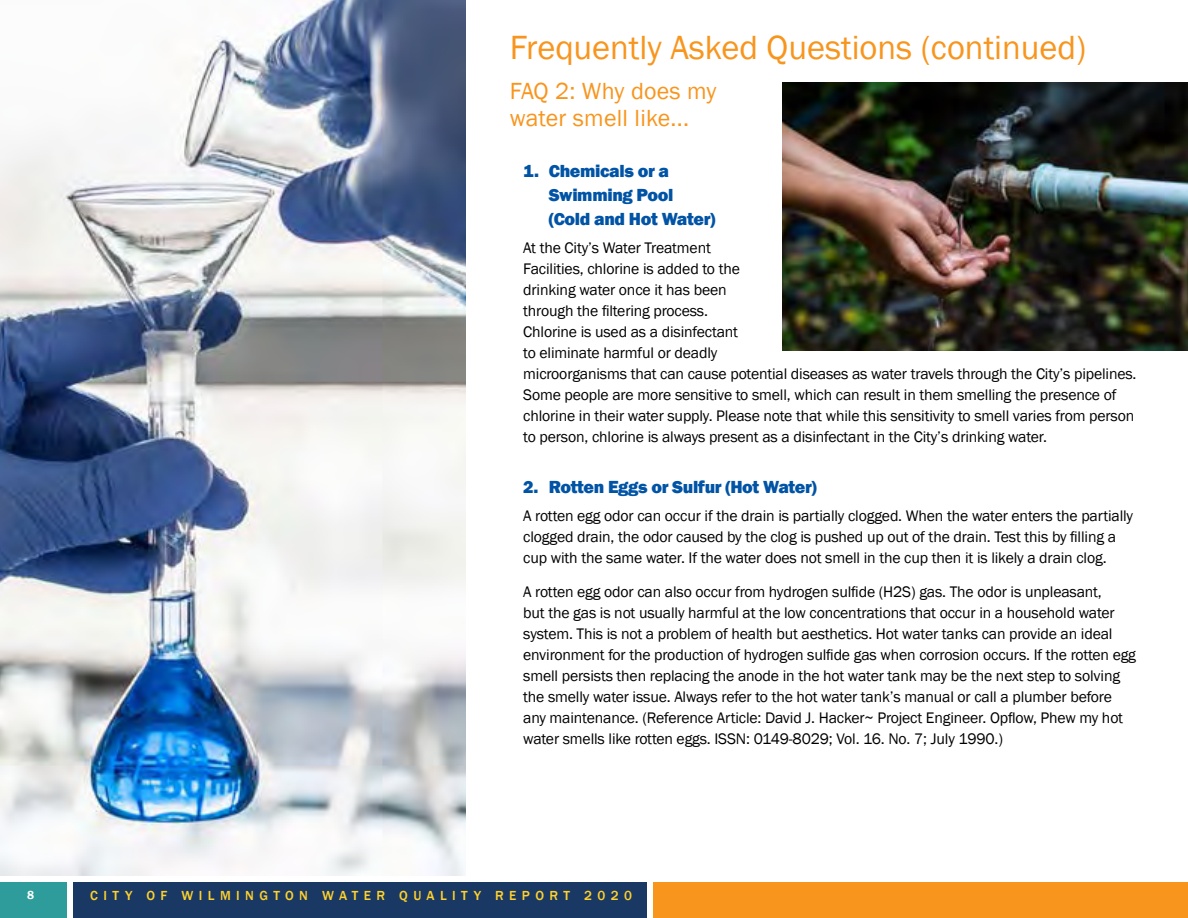
<style>
.page{position:relative;width:1188px;height:918px;background:#fff}
.page>*{position:absolute;margin:0;border:0;box-sizing:border-box;transform-origin:0 0}
.t1{font:34.5px "Franklin Gothic";color:#f8951d}
.Section_Header{font:24px/27px "Franklin Gothic";letter-spacing:.01em;color:#f8951d}
.Question{font:800 18px/24px "Franklin Gothic";letter-spacing:-.02em;color:#0053a5}
.Answer{font:15.75px/21px "Franklin Gothic";letter-spacing:-.01em;color:#000}
.t2{font:500 13.5px "Franklin Gothic";letter-spacing:.4em;color:#ffd12a}
.t3{font:600 12px "Franklin Gothic";color:#fff}
</style>
<div class="page">
<div style="left:0;top:882px;width:67px;height:36px;background:#2d9c9b"></div>
<div style="left:73px;top:882px;width:574px;height:36px;background:#1a3864"></div>
<div style="left:653px;top:882px;width:535px;height:36px;background:#f8951d"></div>
<img style="left:0;top:0;width:465px;height:876px">
<img style="left:783px;top:82px;width:405px;height:269px">
<h1 class="t1" style="left:510px;top:26px;width:578px">Frequently Asked Questions (continued)</h1>
<p class="Section_Header" style="left:510px;top:78px;width:208px">FAQ 2: Why does my water smell like...</p>
<p class="Question" style="left:549px;top:159px;width:168px;text-indent:-26px">1. Chemicals or a<br>Swimming Pool (Cold and Hot Water)</p>
<p class="Answer" style="left:523px;top:237px;width:615px">At the City’s Water Treatment<br>Facilities, chlorine is added to the<br>drinking water once it has been<br>through the filtering process.<br>Chlorine is used as a disinfectant<br>to eliminate harmful or deadly<br>microorganisms that can cause potential diseases as water travels through the City’s pipelines.<br>Some people are more sensitive to smell, which can result in them smelling the presence of chlorine in their water supply. Please note that while this sensitivity to smell varies from person to person, chlorine is always present as a disinfectant in the City’s drinking water.</p>
<p class="Question" style="left:523px;top:475px;width:295px">2. Rotten Eggs or Sulfur (Hot Water)</p>
<p class="Answer" style="left:523px;top:505px;width:611px">A rotten egg odor can occur if the drain is partially clogged. When the water enters the partially clogged drain, the odor caused by the clog is pushed up out of the drain. Test this by filling a cup with the same water. If the water does not smell in the cup then it is likely a drain clog.</p>
<p class="Answer" style="left:523px;top:582px;width:614px">A rotten egg odor can also occur from hydrogen sulfide (H2S) gas. The odor is unpleasant,<br>but the gas is not usually harmful at the low concentrations that occur in a household water system. This is not a problem of health but aesthetics. Hot water tanks can provide an ideal environment for the production of hydrogen sulfide gas when corrosion occurs. If the rotten egg smell persists then replacing the anode in the hot water tank may be the next step to solving the smelly water issue. Always refer to the hot water tank’s manual or call a plumber before any maintenance. (Reference Article: David J. Hacker~ Project Engineer. Opflow, Phew my hot water smells like rotten eggs. ISSN: 0149-8029; Vol. 16. No. 7; July 1990.)</p>
<p class="t3" style="left:27px;top:888px;width:9px">8</p>
<p class="t2" style="left:90px;top:888px;width:543px">CITY OF WILMINGTON WATER QUALITY REPORT 2020</p>
</div>
